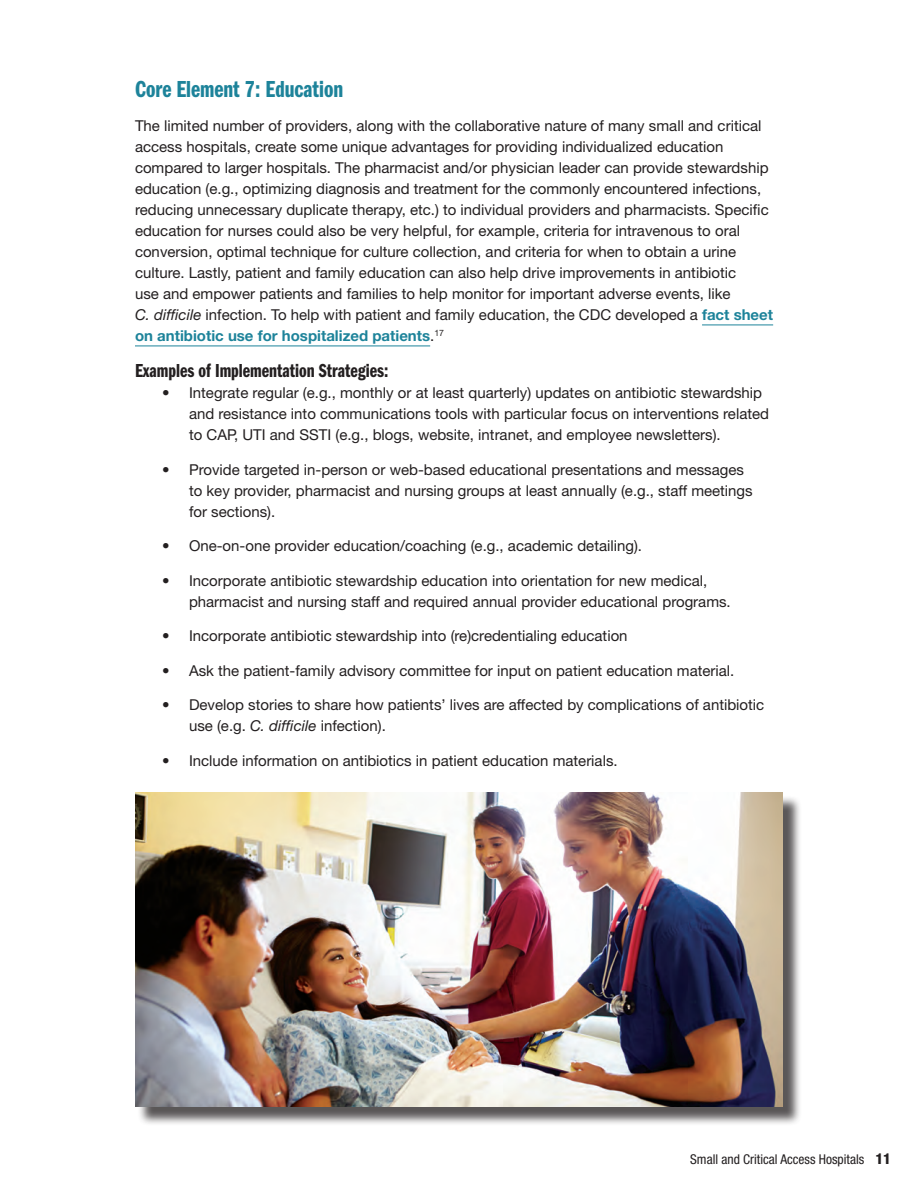
<style>
.page{position:relative;width:918px;height:1188px;background:#fff}
.page>*{position:absolute;margin:0;border:0;box-sizing:border-box;transform-origin:0 0}
.Heading_3{font:24px "ITC Franklin Gothic Std Dm Cp";color:#1d839a}
.Heading_4{font:19.5px "ITC Franklin Gothic Std Dm Cp";color:#231f20}
.body{font:15px/21px "Helvetica Neue LT Std";color:#231f20}
.t1{font:condensed 13.5px "Helvetica Neue LT Std";color:#231f20}
.s1{font-style:italic}
.s2{font-weight:700;color:#1d839a}
.s3{font-weight:800;font-size:15px}
</style>
<div class="page">
<hr style="left:702px;top:325px;width:71px;height:1px;background:#1d839a">
<hr style="left:135px;top:346px;width:295px;height:1px;background:#1d839a">
<div style="left:137px;top:795px;width:664px;height:331px;background:#231f20;opacity:.75"></div>
<img style="left:135px;top:793px;width:648px;height:314px">
<p class="Heading_3" style="left:135px;top:76px;width:210px">Core Element 7: Education</p>
<p class="body" style="left:135px;top:115px;width:640px">The limited number of providers, along with the collaborative nature of many small and critical access hospitals, create some unique advantages for providing individualized education compared to larger hospitals. The pharmacist and/or physician leader can provide stewardship education (e.g., optimizing diagnosis and treatment for the commonly encountered infections, reducing unnecessary duplicate therapy, etc.) to individual providers and pharmacists. Specific education for nurses could also be very helpful, for example, criteria for intravenous to oral conversion, optimal technique for culture collection, and criteria for when to obtain a urine culture. Lastly, patient and family education can also help drive improvements in antibiotic<br>use and empower patients and families to help monitor for important adverse events, like<br><span class="s1">C. difficile</span> infection. To help with patient and family education, the CDC developed a <span class="s2">fact sheet on antibiotic use for hospitalized patients</span>.<sup>17</sup></p>
<p class="Heading_4" style="left:135px;top:360px;width:255px">Examples of Implementation Strategies:</p>
<p class="body" style="left:189px;top:382px;width:582px;text-indent:-27px">• Integrate regular (e.g., monthly or at least quarterly) updates on antibiotic stewardship and resistance into communications tools with particular focus on interventions related to CAP, UTI and SSTI (e.g., blogs, website, intranet, and employee newsletters).</p>
<p class="body" style="left:189px;top:459px;width:565px;text-indent:-27px">• Provide targeted in-person or web-based educational presentations and messages to key provider, pharmacist and nursing groups at least annually (e.g., staff meetings for sections).</p>
<p class="body" style="left:162px;top:535px;width:482px">• One-on-one provider education/coaching (e.g., academic detailing).</p>
<p class="body" style="left:189px;top:570px;width:543px;text-indent:-27px">• Incorporate antibiotic stewardship education into orientation for new medical, pharmacist and nursing staff and required annual provider educational programs.</p>
<p class="body" style="left:162px;top:625px;width:467px">• Incorporate antibiotic stewardship into (re)credentialing education</p>
<p class="body" style="left:162px;top:660px;width:574px">• Ask the patient-family advisory committee for input on patient education material.</p>
<p class="body" style="left:189px;top:694px;width:577px;text-indent:-27px">• Develop stories to share how patients’ lives are affected by complications of antibiotic use (e.g. <span class="s1">C. difficile</span> infection).</p>
<p class="body" style="left:162px;top:750px;width:457px">• Include information on antibiotics in patient education materials.</p>
<p class="t1" style="left:690px;top:1152px;width:202px">Small and Critical Access Hospitals <span class="s3">11</span></p>
</div>
